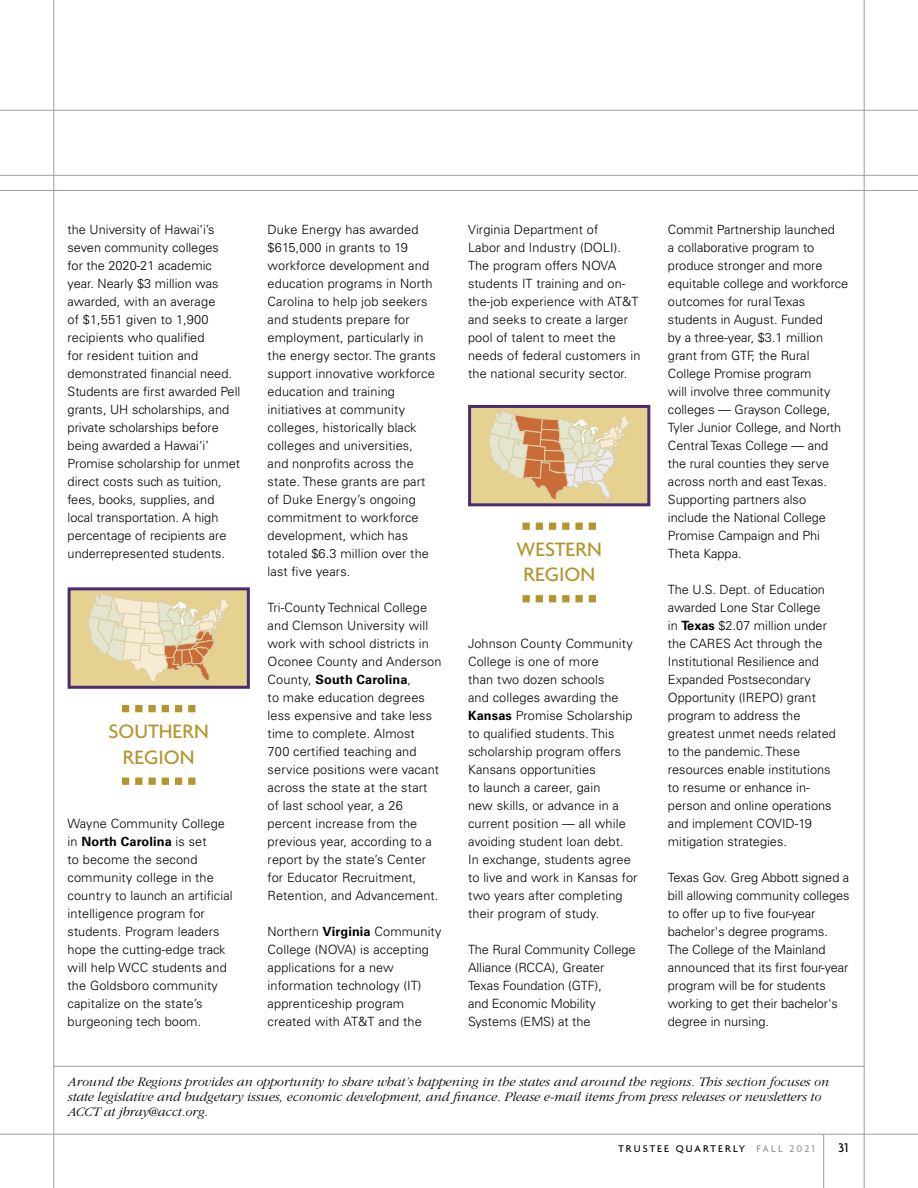
<style>
.page{position:relative;width:918px;height:1188px;background:#fff}
.page>*{position:absolute;margin:0;border:0;box-sizing:border-box;transform-origin:0 0}
.t1{font:500 21px/25.2px "Agenda";color:#b5952d;text-align:center}
.t2{font:italic 300 13.5px/15px "ITC Garamond Std";color:#000}
.t3{font:500 13.5px "Agenda";color:#000}
.t4{font:300 12.75px/18px "Univers LT Std";letter-spacing:.01em;color:#000}
.t5{font:500 10.5px "Agenda";letter-spacing:.2em;color:#000}
.s1{font-weight:700}
.s2{color:#939598}
</style>
<div class="page">
<hr style="left:864px;top:0;width:1px;height:1188px;background:#999fa8">
<hr style="left:54px;top:0;width:1px;height:1188px;background:#999fa8">
<hr style="left:0;top:1134px;width:918px;height:1px;background:#999fa8">
<hr style="left:823px;top:1134px;width:1px;height:54px;background:#999fa8">
<hr style="left:0;top:175px;width:918px;height:1px;background:#999fa8">
<hr style="left:0;top:190px;width:918px;height:1px;background:#999fa8">
<hr style="left:0;top:110px;width:918px;height:1px;background:#999fa8">
<hr style="left:54px;top:1066px;width:810px;height:1px;background:#999fa8">
<div style="left:68px;top:587px;width:182px;height:102px;background:#e5d190;border:3px solid #4b2b71"></div>
<svg style="left:88px;top:593px;width:141px;height:90px"></svg>
<svg style="left:122px;top:778px;width:73px;height:7px"></svg>
<svg style="left:122px;top:705px;width:73px;height:7px"></svg>
<div style="left:468px;top:405px;width:182px;height:101px;background:#e5d190;border:3px solid #4b2b71"></div>
<svg style="left:488px;top:411px;width:142px;height:89px"></svg>
<svg style="left:522px;top:595px;width:74px;height:7px"></svg>
<svg style="left:522px;top:523px;width:74px;height:7px"></svg>
<p class="t4" style="left:68px;top:220px;width:174px">the University of Hawai‘i’s seven community colleges<br>for the 2020-21 academic year. Nearly $3 million was awarded, with an average<br>of $1,551 given to 1,900 recipients who qualified<br>for resident tuition and demonstrated financial need.<br>Students are first awarded Pell grants, UH scholarships, and private scholarships before being awarded a Hawai‘i’<br>Promise scholarship for unmet direct costs such as tuition, fees, books, supplies, and local transportation. A high percentage of recipients are underrepresented students.</p>
<h1 class="t1" style="left:109px;top:718px;width:102px">SOUTHERN<br>REGION</h1>
<p class="t4" style="left:68px;top:814px;width:167px">Wayne Community College in <span class="s1">North Carolina</span> is set<br>to become the second community college in the country to launch an artificial intelligence program for students. Program leaders hope the cutting-edge track will help WCC students and the Goldsboro community capitalize on the state’s burgeoning tech boom.</p>
<p class="t4" style="left:268px;top:221px;width:170px">Duke Energy has awarded $615,000 in grants to 19 workforce development and education programs in North<br>Carolina to help job seekers and students prepare for employment, particularly in the energy sector. The grants support innovative workforce education and training initiatives at community colleges, historically black colleges and universities, and nonprofits across the state. These grants are part of Duke Energy’s ongoing commitment to workforce development, which has totaled $6.3 million over the last five years.</p>
<p class="t4" style="left:268px;top:599px;width:175px">Tri-County Technical College and Clemson University will work with school districts in<br>Oconee County and Anderson<br>County, <span class="s1">South Carolina</span>,<br>to make education degrees less expensive and take less time to complete. Almost<br>700 certified teaching and service positions were vacant across the state at the start of last school year, a 26 percent increase from the previous year, according to a report by the state’s Center for Educator Recruitment,<br>Retention, and Advancement.</p>
<p class="t4" style="left:268px;top:923px;width:175px">Northern <span class="s1">Virginia</span> Community<br>College (NOVA) is accepting applications for a new information technology (IT) apprenticeship program created with AT&amp;T and the</p>
<p class="t4" style="left:468px;top:221px;width:174px">Virginia Department of<br>Labor and Industry (DOLI).<br>The program offers NOVA students IT training and on&shy;the-job experience with AT&amp;T and seeks to create a larger pool of talent to meet the needs of federal customers in the national security sector.</p>
<h1 class="t1" style="left:517px;top:536px;width:87px">WESTERN<br>REGION</h1>
<p class="t4" style="left:468px;top:634px;width:171px">Johnson County Community<br>College is one of more<br>than two dozen schools<br>and colleges awarding the<br><span class="s1">Kansas</span> Promise Scholarship to qualified students. This scholarship program offers<br>Kansans opportunities<br>to launch a career, gain<br>new skills, or advance in a current position — all while avoiding student loan debt.<br>In exchange, students agree to live and work in Kansas for two years after completing their program of study.</p>
<p class="t4" style="left:468px;top:941px;width:169px">The Rural Community College<br>Alliance (RCCA), Greater<br>Texas Foundation (GTF),<br>and Economic Mobility<br>Systems (EMS) at the</p>
<p class="t4" style="left:668px;top:221px;width:182px">Commit Partnership launched<br>a collaborative program to produce stronger and more equitable college and workforce outcomes for rural Texas students in August. Funded<br>by a three-year, $3.1 million grant from GTF, the Rural<br>College Promise program<br>will involve three community colleges — Grayson College,<br>Tyler Junior College, and North<br>Central Texas College — and the rural counties they serve across north and east Texas.<br>Supporting partners also include the National College<br>Promise Campaign and Phi<br>Theta Kappa.</p>
<p class="t4" style="left:668px;top:581px;width:169px">The U.S. Dept. of Education awarded Lone Star College<br>in <span class="s1">Texas</span> $2.07 million under the CARES Act through the<br>Institutional Resilience and<br>Expanded Postsecondary<br>Opportunity (IREPO) grant program to address the greatest unmet needs related to the pandemic. These resources enable institutions to resume or enhance in&shy;person and online operations and implement COVID-19 mitigation strategies.</p>
<p class="t4" style="left:668px;top:869px;width:183px">Texas Gov. Greg Abbott signed a bill allowing community colleges to offer up to five four-year bachelor's degree programs.<br>The College of the Mainland announced that its first four-year program will be for students working to get their bachelor's degree in nursing.</p>
<p class="t2" style="left:68px;top:1075px;width:763px">Around the Regions provides an opportunity to share what’s happening in the states and around the regions. This section focuses on state legislative and budgetary issues, economic development, and finance. Please e-mail items from press releases or newsletters to<br>ACCT at jbray@acct.org.</p>
<p class="t5" style="left:618px;top:1143px;width:198px">TRUSTEE QUARTERLY <span class="s2">FALL 2021</span></p>
<p class="t3" style="left:839px;top:1140px;width:12px">31</p>
</div>
